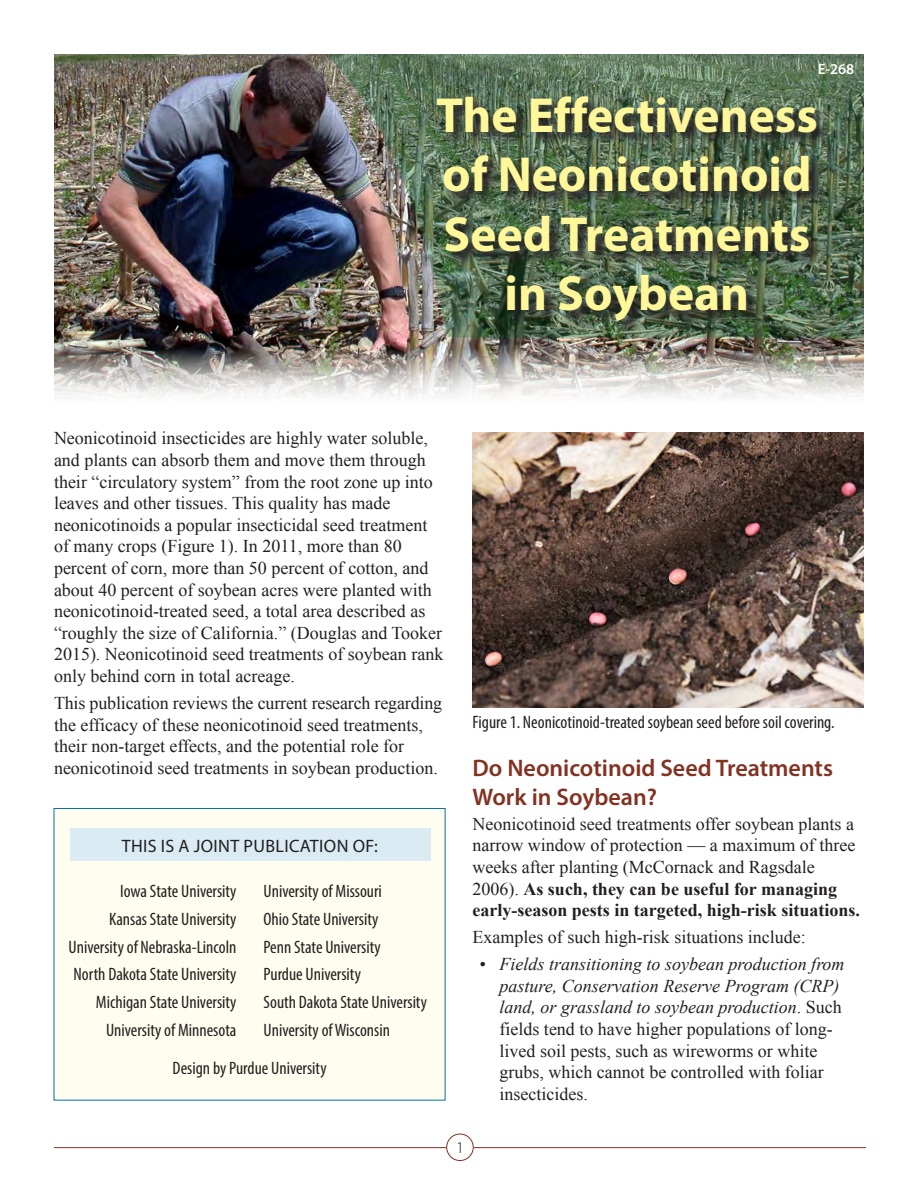
<style>
.page{position:relative;width:918px;height:1188px;background:#fff}
.page>*{position:absolute;margin:0;border:0;box-sizing:border-box;transform-origin:0 0}
.Subhead_3{font:700 49.5px/59.4px "Myriad Pro";color:#fff79a;text-align:center}
.Subhead_1{font:600 24px/28.8px "Myriad Pro";color:#833121}
.Body_Text{font:18px/21.6px "Times New Roman";color:#231f20}
.Body_Text-2{font:condensed 18px "Myriad Pro";color:#231f20}
.body_bullets_1{font:18px/21.6px "Times New Roman";color:#231f20}
.Captions{font:condensed 18px "Myriad Pro";color:#231f20}
.Subhead_3-2{font:18px "Myriad Pro";letter-spacing:.02em;color:#231f20}
.t1{font:300 16.5px "Myriad Pro";color:#231f20}
.Captions-2{font:600 15px "Myriad Pro";color:#fff}
.s1{font-weight:700}
.s2{font-style:italic}
</style>
<div class="page">
<div style="left:446px;top:1134px;width:28px;height:27px;border:1px solid #833121;border-radius:50%"></div>
<hr style="left:54px;top:1147px;width:392px;height:1px;background:#833121">
<hr style="left:474px;top:1147px;width:392px;height:1px;background:#833121">
<img style="left:54px;top:54px;width:810px;height:344px">
<img style="left:326px;top:54px;width:538px;height:284px">
<svg style="left:436px;top:95px;width:395px;height:240px;background:#4a5c46"></svg>
<img style="left:472px;top:432px;width:392px;height:275px">
<div style="left:54px;top:808px;width:392px;height:293px;background:#fffdef"></div>
<div style="left:70px;top:828px;width:361px;height:33px;background:#daebf4"></div>
<p class="Captions-2" style="left:818px;top:59px;width:38px">E-268</p>
<p class="Subhead_3" style="left:436px;top:84px;width:383px">The Effectiveness of Neonicotinoid<br>Seed Treatments in Soybean</p>
<p class="Body_Text" style="left:54px;top:427px;width:391px">Neonicotinoid insecticides are highly water soluble, and plants can absorb them and move them through their “circulatory system” from the root zone up into leaves and other tissues. This quality has made neonicotinoids a popular insecticidal seed treatment of many crops (Figure 1). In 2011, more than 80 percent of corn, more than 50 percent of cotton, and about 40 percent of soybean acres were planted with neonicotinoid-treated seed, a total area described as “roughly the size of California.” (Douglas and Tooker 2015). Neonicotinoid seed treatments of soybean rank only behind corn in total acreage.</p>
<p class="Body_Text" style="left:54px;top:692px;width:390px">This publication reviews the current research regarding the efficacy of these neonicotinoid seed treatments, their non-target effects, and the potential role for neonicotinoid seed treatments in soybean production.</p>
<p class="Subhead_3-2" style="left:122px;top:835px;width:258px">THIS IS A JOINT PUBLICATION OF:</p>
<p class="Body_Text-2" style="left:120px;top:880px;width:118px">Iowa State University</p>
<p class="Body_Text-2" style="left:109px;top:908px;width:129px">Kansas State University</p>
<p class="Body_Text-2" style="left:69px;top:936px;width:169px">University of Nebraska-Lincoln</p>
<p class="Body_Text-2" style="left:74px;top:964px;width:164px">North Dakota State University</p>
<p class="Body_Text-2" style="left:96px;top:992px;width:142px">Michigan State University</p>
<p class="Body_Text-2" style="left:106px;top:1019px;width:132px">University of Minnesota</p>
<p class="Body_Text-2" style="left:264px;top:880px;width:120px">University of Missouri</p>
<p class="Body_Text-2" style="left:264px;top:908px;width:116px">Ohio State University</p>
<p class="Body_Text-2" style="left:264px;top:936px;width:119px">Penn State University</p>
<p class="Body_Text-2" style="left:264px;top:964px;width:99px">Purdue University</p>
<p class="Body_Text-2" style="left:264px;top:992px;width:165px">South Dakota State University</p>
<p class="Body_Text-2" style="left:264px;top:1019px;width:128px">University of Wisconsin</p>
<p class="Captions" style="left:173px;top:1057px;width:156px">Design by Purdue University</p>
<p class="Captions" style="left:472px;top:712px;width:364px">Figure 1. Neonicotinoid-treated soybean seed before soil covering.</p>
<p class="Subhead_1" style="left:472px;top:753px;width:362px">Do Neonicotinoid Seed Treatments<br>Work in Soybean?</p>
<p class="Body_Text" style="left:472px;top:813px;width:389px">Neonicotinoid seed treatments offer soybean plants a narrow window of protection — a maximum of three weeks after planting (McCornack and Ragsdale 2006). <span class="s1">As such, they can be useful for managing early-season pests in targeted, high-risk situations.</span></p>
<p class="Body_Text" style="left:472px;top:926px;width:335px">Examples of such high-risk situations include:</p>
<p class="body_bullets_1" style="left:500px;top:953px;width:347px;text-indent:-20px"><span class="s2">• Fields transitioning to soybean production from pasture, Conservation Reserve Program (CRP) land, or grassland to soybean production</span>. Such fields tend to have higher populations of long&shy;lived soil pests, such as wireworms or white grubs, which cannot be controlled with foliar insecticides.</p>
<p class="t1" style="left:456px;top:1138px;width:10px">1</p>
</div>
